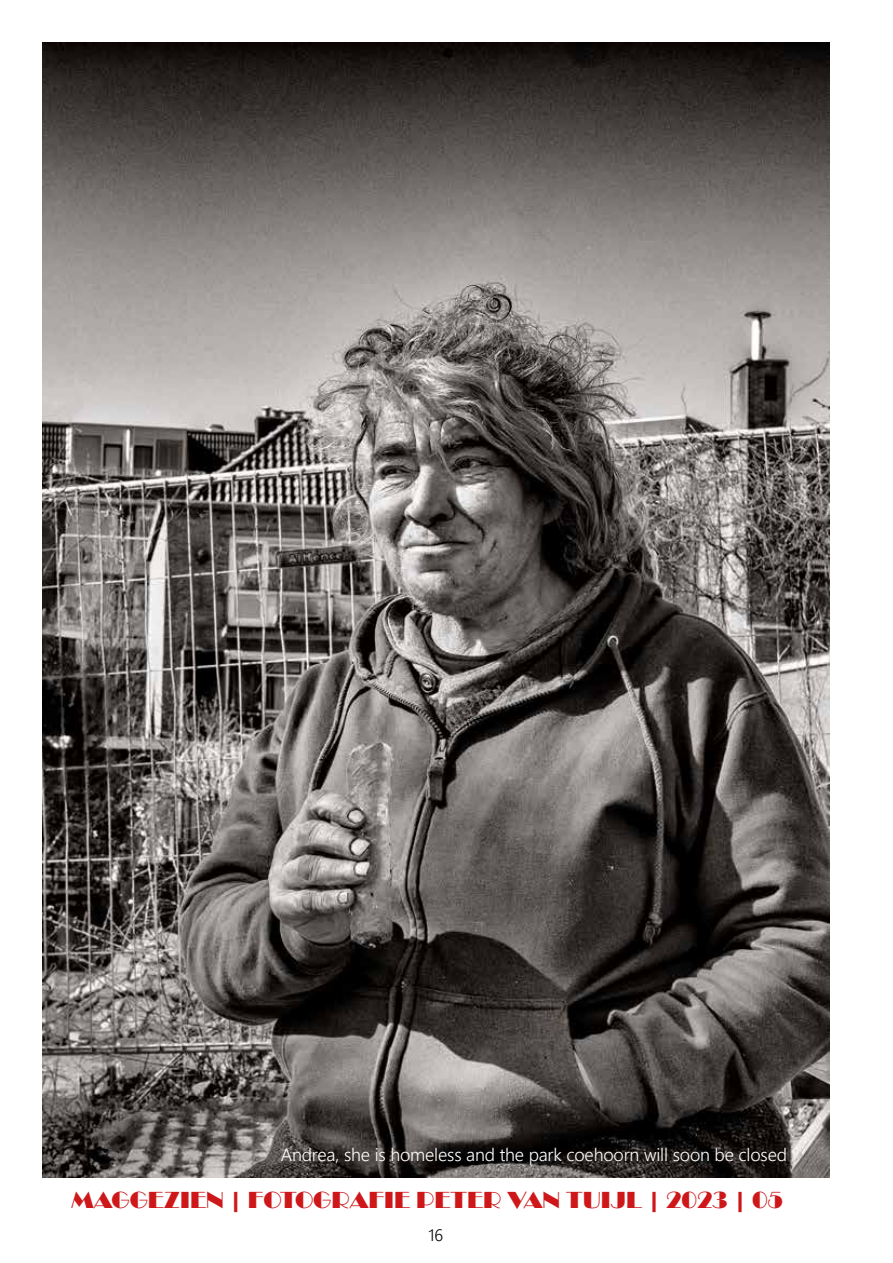
<style>
.page{position:relative;width:893px;height:1263px;background:#fff}
.page>*{position:absolute;margin:0;border:0;box-sizing:border-box;transform-origin:0 0}
.t1{font:24px "Broadway";color:#cd1719}
.t2{font:300 18px "Segoe UI";letter-spacing:-.01em;color:#fff}
.t3{font:300 16.5px "Segoe UI";color:#000}
</style>
<div class="page">
<img style="left:43px;top:43px;width:786px;height:1135px">
<p class="t2" style="left:281px;top:1138px;width:508px">Andrea, she is homeless and the park coehoorn will soon be closed</p>
<h1 class="t1" style="left:71px;top:1186px;width:713px">MAGGEZIEN | FOTOGRAFIE PETER VAN TUIJL | 2023 | 05</h1>
<p class="t3" style="left:428px;top:1219px;width:16px">16</p>
</div>
